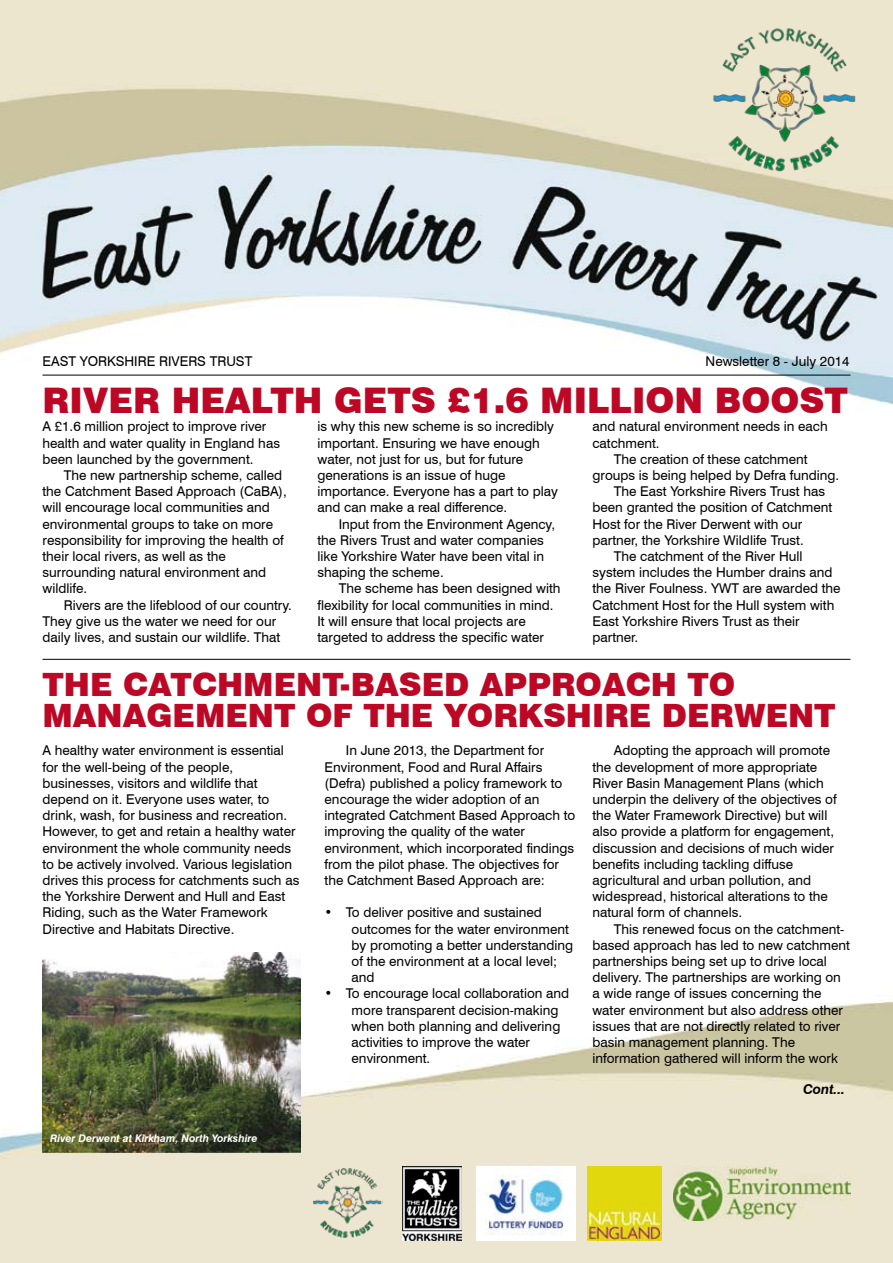
<style>
.page{position:relative;width:893px;height:1263px;background:#fff}
.page>*{position:absolute;margin:0;border:0;box-sizing:border-box;transform-origin:0 0}
.t1{font:900 35.25px "Swiss 721 BT";color:#bc0825}
.t2{font:900 32.1px/31.5px "Swiss 721 BT";color:#bc0825}
.t3{font:13.5px/16.2px "Swiss 721 BT";color:#000}
.t4{font:italic 700 13.5px "Swiss 721 BT";color:#000}
.t5{font:italic 700 10.5px "Swiss 721 BT";color:#fff}
</style>
<div class="page">
<img style="left:0;top:658px;width:893px;height:605px">
<img style="left:0;top:0;width:893px;height:404px">
<img style="left:709px;top:24px;width:150px;height:149px">
<hr style="left:43px;top:375px;width:807px;height:1px;background:#000">
<img style="left:674px;top:1166px;width:176px;height:54px">
<img style="left:587px;top:1166px;width:74px;height:74px">
<img style="left:476px;top:1166px;width:99px;height:74px">
<img style="left:311px;top:1167px;width:72px;height:71px">
<img style="left:402px;top:1166px;width:59px;height:74px">
<img style="left:43px;top:952px;width:257px;height:200px">
<hr style="left:43px;top:659px;width:807px;height:1px;background:#000">
<p class="t3" style="left:43px;top:353px;width:211px">EAST YORKSHIRE RIVERS TRUST</p>
<p class="t3" style="left:706px;top:353px;width:145px">Newsletter 8 - July 2014</p>
<p class="t1" style="left:43px;top:379px;width:807px">RIVER HEALTH GETS £1.6 MILLION BOOST</p>
<p class="t3" style="left:317px;top:418px;width:238px">is why this new scheme is so incredibly</p>
<p class="t3" style="left:317px;top:435px;width:224px">important. Ensuring we have enough</p>
<p class="t3" style="left:317px;top:451px;width:207px">water, not just for us, but for future</p>
<p class="t3" style="left:317px;top:467px;width:190px">generations is an issue of huge</p>
<p class="t3" style="left:317px;top:483px;width:242px">importance. Everyone has a part to play</p>
<p class="t3" style="left:317px;top:499px;width:191px">and can make a real difference.</p>
<p class="t3" style="left:339px;top:516px;width:218px">Input from the Environment Agency,</p>
<p class="t3" style="left:317px;top:532px;width:228px">the Rivers Trust and water companies</p>
<p class="t3" style="left:317px;top:548px;width:228px">like Yorkshire Water have been vital in</p>
<p class="t3" style="left:317px;top:564px;width:128px">shaping the scheme.</p>
<p class="t3" style="left:339px;top:580px;width:223px">The scheme has been designed with</p>
<p class="t3" style="left:317px;top:597px;width:237px">flexibility for local communities in mind.</p>
<p class="t3" style="left:317px;top:613px;width:210px">It will ensure that local projects are</p>
<p class="t3" style="left:317px;top:629px;width:228px">targeted to address the specific water</p>
<p class="t3" style="left:43px;top:418px;width:225px">A £1.6 million project to improve river</p>
<p class="t3" style="left:43px;top:435px;width:239px">health and water quality in England has</p>
<p class="t3" style="left:43px;top:451px;width:212px">been launched by the government.</p>
<p class="t3" style="left:64px;top:467px;width:220px">The new partnership scheme, called</p>
<p class="t3" style="left:43px;top:483px;width:246px">the Catchment Based Approach (CaBA),</p>
<p class="t3" style="left:43px;top:499px;width:229px">will encourage local communities and</p>
<p class="t3" style="left:43px;top:516px;width:232px">environmental groups to take on more</p>
<p class="t3" style="left:43px;top:532px;width:243px">responsibility for improving the health of</p>
<p class="t3" style="left:43px;top:548px;width:185px">their local rivers, as well as the</p>
<p class="t3" style="left:43px;top:564px;width:225px">surrounding natural environment and</p>
<p class="t3" style="left:43px;top:580px;width:46px">wildlife.</p>
<p class="t3" style="left:64px;top:597px;width:230px">Rivers are the lifeblood of our country.</p>
<p class="t3" style="left:43px;top:613px;width:235px">They give us the water we need for our</p>
<p class="t3" style="left:43px;top:629px;width:239px">daily lives, and sustain our wildlife. That</p>
<p class="t3" style="left:592px;top:418px;width:237px">and natural environment needs in each</p>
<p class="t3" style="left:592px;top:435px;width:69px">catchment.</p>
<p class="t3" style="left:614px;top:451px;width:195px">The creation of these catchment</p>
<p class="t3" style="left:592px;top:467px;width:248px">groups is being helped by Defra funding.</p>
<p class="t3" style="left:614px;top:483px;width:213px">The East Yorkshire Rivers Trust has</p>
<p class="t3" style="left:592px;top:499px;width:241px">been granted the position of Catchment</p>
<p class="t3" style="left:592px;top:516px;width:211px">Host for the River Derwent with our</p>
<p class="t3" style="left:592px;top:532px;width:213px">partner, the Yorkshire Wildlife Trust.</p>
<p class="t3" style="left:614px;top:548px;width:190px">The catchment of the River Hull</p>
<p class="t3" style="left:592px;top:564px;width:242px">system includes the Humber drains and</p>
<p class="t3" style="left:592px;top:580px;width:250px">the River Foulness. YWT are awarded the</p>
<p class="t3" style="left:592px;top:597px;width:243px">Catchment Host for the Hull system with</p>
<p class="t3" style="left:592px;top:613px;width:209px">East Yorkshire Rivers Trust as their</p>
<p class="t3" style="left:592px;top:629px;width:47px">partner.</p>
<p class="t2" style="left:43px;top:668px;width:795px">THE CATCHMENT-BASED APPROACH TO<br>MANAGEMENT OF THE YORKSHIRE DERWENT</p>
<p class="t3" style="left:325px;top:742px;width:252px;text-indent:21px">In June 2013, the Department for Environment, Food and Rural Affairs (Defra) published a policy framework to encourage the wider adoption of an integrated Catchment Based Approach to improving the quality of the water environment, which incorporated findings from the pilot phase. The objectives for the Catchment Based Approach are:</p>
<p class="t3" style="left:352px;top:904px;width:223px;text-indent:-27px">• To deliver positive and sustained outcomes for the water environment by promoting a better understanding of the environment at a local level; and</p>
<p class="t3" style="left:352px;top:985px;width:219px;text-indent:-27px">• To encourage local collaboration and more transparent decision-making when both planning and delivering activities to improve the water environment.</p>
<p class="t3" style="left:43px;top:742px;width:258px">A healthy water environment is essential for the well-being of the people, businesses, visitors and wildlife that depend on it. Everyone uses water, to drink, wash, for business and recreation.<br>However, to get and retain a healthy water environment the whole community needs to be actively involved. Various legislation drives this process for catchments such as the Yorkshire Derwent and Hull and East Riding, such as the Water Framework Directive and Habitats Directive.</p>
<p class="t3" style="left:614px;top:742px;width:218px">Adopting the approach will promote</p>
<p class="t3" style="left:592px;top:759px;width:226px">the development of more appropriate</p>
<p class="t3" style="left:592px;top:775px;width:233px">River Basin Management Plans (which</p>
<p class="t3" style="left:592px;top:791px;width:246px">underpin the delivery of the objectives of</p>
<p class="t3" style="left:592px;top:807px;width:236px">the Water Framework Directive) but will</p>
<p class="t3" style="left:592px;top:823px;width:243px">also provide a platform for engagement,</p>
<p class="t3" style="left:592px;top:840px;width:243px">discussion and decisions of much wider</p>
<p class="t3" style="left:592px;top:856px;width:202px">benefits including tackling diffuse</p>
<p class="t3" style="left:592px;top:872px;width:220px">agricultural and urban pollution, and</p>
<p class="t3" style="left:592px;top:888px;width:237px">widespread, historical alterations to the</p>
<p class="t3" style="left:592px;top:904px;width:151px">natural form of channels.</p>
<p class="t3" style="left:614px;top:921px;width:232px">This renewed focus on the catchment-</p>
<p class="t3" style="left:592px;top:937px;width:259px">based approach has led to new catchment</p>
<p class="t3" style="left:592px;top:953px;width:236px">partnerships being set up to drive local</p>
<p class="t3" style="left:592px;top:969px;width:250px">delivery. The partnerships are working on</p>
<p class="t3" style="left:592px;top:985px;width:231px">a wide range of issues concerning the</p>
<p class="t3" style="left:592px;top:1002px;width:252px">water environment but also address other</p>
<p class="t3" style="left:592px;top:1018px;width:249px">issues that are not directly related to river</p>
<p class="t3" style="left:592px;top:1034px;width:204px">basin management planning. The</p>
<p class="t3" style="left:592px;top:1050px;width:247px">information gathered will inform the work</p>
<p class="t5" style="left:50px;top:1132px;width:209px">River Derwent at Kirkham, North Yorkshire</p>
<p class="t4" style="left:803px;top:1081px;width:44px">Cont...</p>
</div>
